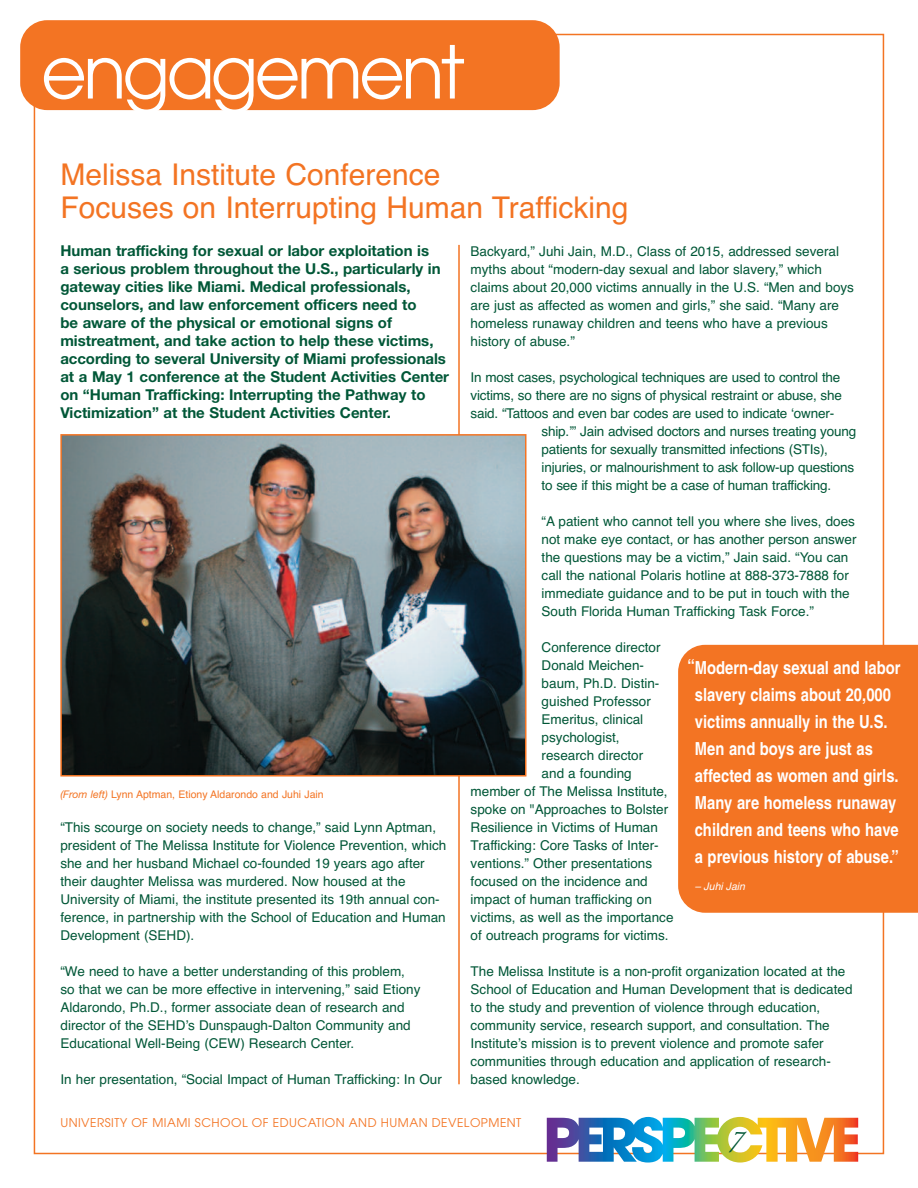
<style>
.page{position:relative;width:918px;height:1188px;background:#fff}
.page>*{position:absolute;margin:0;border:0;box-sizing:border-box;transform-origin:0 0}
.t1{font:72.45px "Avant Garde";letter-spacing:-.05em;color:#fff}
.t2{font:42px "Berthold Script";color:#005737}
.t3{font:30px/33px "Helvetica";color:#f37423}
.t4{font:700 condensed 18px/27px "Helvetica";color:#fff}
.t5{font:700 15px/18px "Helvetica Neue";color:#005737}
.t6{font:13.5px/18px "Helvetica";color:#005737}
.t7{font:12px "Avant Garde";letter-spacing:.04em;color:#f37423}
.t8{font:10.5px "Helvetica";color:#f37423}
.t9{font:italic 10.5px "Helvetica";color:#fff}
.s1{font-family:"Helvetica Neue";font-style:italic}
</style>
<div class="page">
<svg style="left:547px;top:1117px;width:311px;height:46px"></svg>
<div style="left:20px;top:20px;width:540px;height:90px;background:#f37423;border-radius:27px"></div>
<hr style="left:458px;top:245px;width:2px;height:839px;background:#f37423">
<img style="left:63px;top:437px;width:460px;height:337px">
<div style="left:60px;top:434px;width:466px;height:343px;border:2px solid #f37423"></div>
<svg style="left:678px;top:645px;width:240px;height:268px;background:#f37627"></svg>
<h1 class="t1" style="left:41px;top:45px;width:425px">engagement</h1>
<h3 class="t3" style="left:60px;top:158px;width:570px">Melissa Institute Conference<br>Focuses on Interrupting Human Trafficking</h3>
<p class="t5" style="left:60px;top:243px;width:390px">Human trafficking for sexual or labor exploitation is<br>a serious problem throughout the U.S., particularly in gateway cities like Miami. Medical professionals, counselors, and law enforcement officers need to<br>be aware of the physical or emotional signs of mistreatment, and take action to help these victims, according to several University of Miami professionals at a May 1 conference at the Student Activities Center on “Human Trafficking: Interrupting the Pathway to Victimization” at the Student Activities Center.</p>
<p class="t8" style="left:60px;top:788px;width:265px"><span class="s1">(From left)</span> Lynn Aptman, Etiony Aldarondo and Juhi Jain</p>
<p class="t6" style="left:60px;top:818px;width:387px">“This scourge on society needs to change,” said Lynn Aptman, president of The Melissa Institute for Violence Prevention, which she and her husband Michael co-founded 19 years ago after their daughter Melissa was murdered. Now housed at the University of Miami, the institute presented its 19th annual con&shy;ference, in partnership with the School of Education and Human Development (SEHD).</p>
<p class="t6" style="left:60px;top:962px;width:361px">“We need to have a better understanding of this problem, so that we can be more effective in intervening,” said Etiony Aldarondo, Ph.D., former associate dean of research and director of the SEHD’s Dunspaugh-Dalton Community and Educational Well-Being (CEW) Research Center.</p>
<p class="t6" style="left:61px;top:1070px;width:383px">In her presentation, “Social Impact of Human Trafficking: In Our</p>
<p class="t6" style="left:471px;top:242px;width:385px">Backyard,” Juhi Jain, M.D., Class of 2015, addressed several myths about “modern-day sexual and labor slavery,” which claims about 20,000 victims annually in the U.S. “Men and boys are just as affected as women and girls,” she said. “Many are homeless runaway children and teens who have a previous history of abuse.”</p>
<p class="t6" style="left:471px;top:368px;width:371px">In most cases, psychological techniques are used to control the</p>
<p class="t6" style="left:471px;top:386px;width:373px">victims, so there are no signs of physical restraint or abuse, she</p>
<p class="t6" style="left:471px;top:404px;width:365px">said. “Tattoos and even bar codes are used to indicate ‘owner-</p>
<p class="t6" style="left:542px;top:422px;width:316px">ship.’” Jain advised doctors and nurses treating young</p>
<p class="t6" style="left:542px;top:440px;width:288px">patients for sexually transmitted infections (STIs),</p>
<p class="t6" style="left:542px;top:458px;width:314px">injuries, or malnourishment to ask follow-up questions</p>
<p class="t6" style="left:542px;top:476px;width:291px">to see if this might be a case of human trafficking.</p>
<p class="t6" style="left:542px;top:512px;width:316px">“A patient who cannot tell you where she lives, does not make eye contact, or has another person answer the questions may be a victim,” Jain said. “You can call the national Polaris hotline at 888-373-7888 for immediate guidance and to be put in touch with the South Florida Human Trafficking Task Force.”</p>
<p class="t6" style="left:542px;top:638px;width:120px">Conference director</p>
<p class="t6" style="left:542px;top:656px;width:104px">Donald Meichen-</p>
<p class="t6" style="left:542px;top:674px;width:119px">baum, Ph.D. Distin-</p>
<p class="t6" style="left:542px;top:692px;width:111px">guished Professor</p>
<p class="t6" style="left:542px;top:710px;width:103px">Emeritus, clinical</p>
<p class="t6" style="left:542px;top:728px;width:80px">psychologist,</p>
<p class="t6" style="left:542px;top:746px;width:103px">research director</p>
<p class="t6" style="left:542px;top:764px;width:92px">and a founding</p>
<p class="t6" style="left:471px;top:782px;width:199px">member of The Melissa Institute,</p>
<p class="t6" style="left:471px;top:800px;width:199px">spoke on "Approaches to Bolster</p>
<p class="t6" style="left:471px;top:818px;width:189px">Resilience in Victims of Human</p>
<p class="t6" style="left:471px;top:836px;width:190px">Trafficking: Core Tasks of Inter-</p>
<p class="t6" style="left:471px;top:854px;width:183px">ventions.” Other presentations</p>
<p class="t6" style="left:471px;top:872px;width:179px">focused on the incidence and</p>
<p class="t6" style="left:471px;top:890px;width:183px">impact of human trafficking on</p>
<p class="t6" style="left:471px;top:908px;width:204px">victims, as well as the importance</p>
<p class="t6" style="left:471px;top:926px;width:200px">of outreach programs for victims.</p>
<p class="t6" style="left:471px;top:962px;width:383px">The Melissa Institute is a non-profit organization located at the School of Education and Human Development that is dedicated to the study and prevention of violence through education, community service, research support, and consultation. The Institute’s mission is to prevent violence and promote safer communities through education and application of research&shy;based knowledge.</p>
<h3 class="t4" style="left:688px;top:654px;width:9px">“</h3>
<h3 class="t4" style="left:695px;top:656px;width:207px">Modern-day sexual and labor slavery claims about 20,000 victims annually in the U.S.<br>Men and boys are just as affected as women and girls.<br>Many are homeless runaway children and teens who have a previous history of abuse.”</h3>
<p class="t9" style="left:695px;top:880px;width:52px">– Juhi Jain</p>
<p class="t7" style="left:60px;top:1118px;width:463px">UNIVERSITY OF MIAMI SCHOOL OF EDUCATION AND HUMAN DEVELOPMENT</p>
<h2 class="t2" style="left:728px;top:1115px;width:13px">7</h2>
</div>
